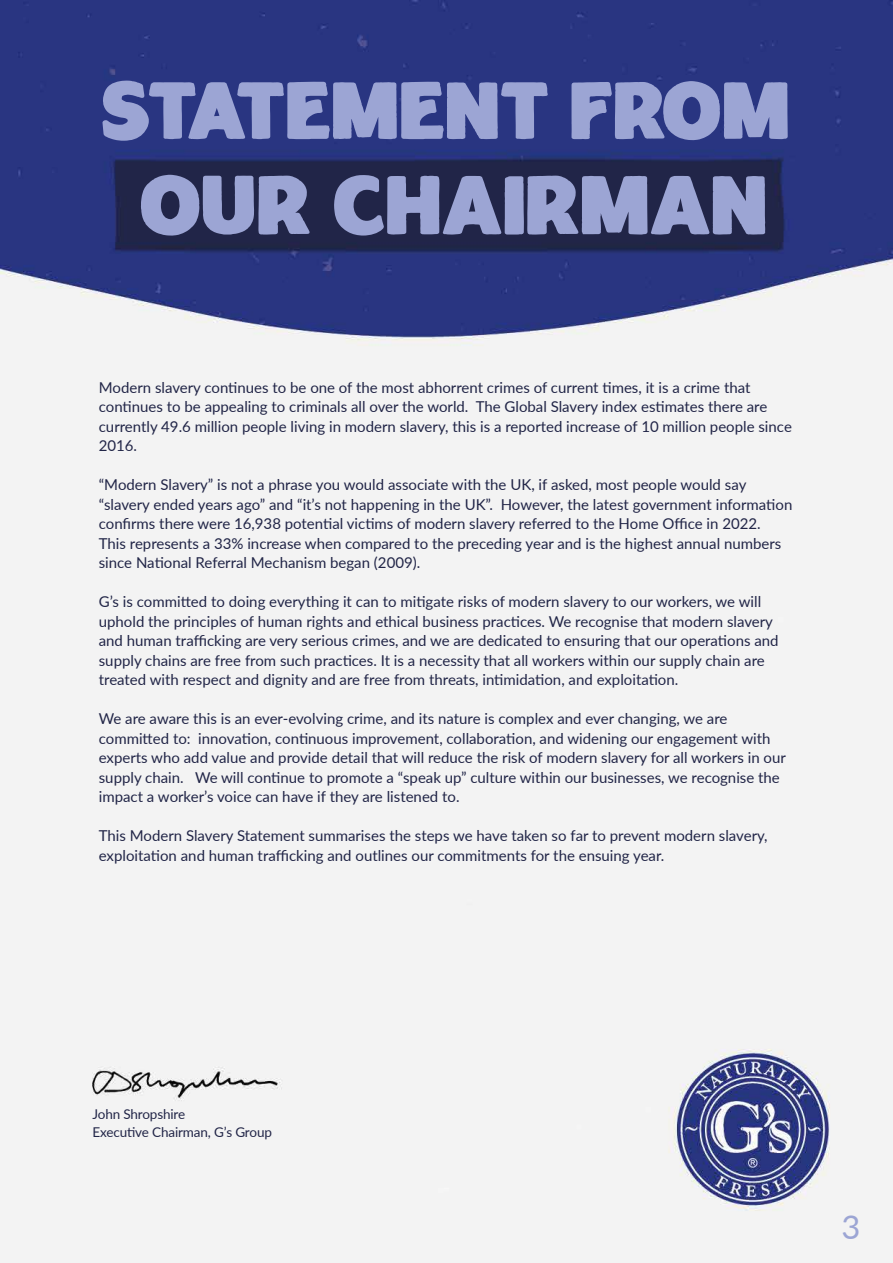
<style>
.page{position:relative;width:893px;height:1263px;background:#fff}
.page>*{position:absolute;margin:0;border:0;box-sizing:border-box;transform-origin:0 0}
.t1{font:700 67.95px "Rougant Bold PERSONALUSEONLY";color:#9ca5d4}
.t2{font:700 66px "Rougant Bold PERSONALUSEONLY";color:#9ca5d4}
.t3{font:32.7px "Lato";color:#9ca5d4}
.t4{font:15px/19.5px "Lato";color:#212547}
.t5{font:13.5px/18px "Lato";letter-spacing:-.01em;color:#212547}
</style>
<div class="page">
<img style="left:0;top:0;width:893px;height:1263px">
<h2 class="t2" style="left:101px;top:76px;width:690px">STATEMENT FROM</h2>
<h1 class="t1" style="left:140px;top:170px;width:629px">OUR CHAIRMAN</h1>
<p class="t4" style="left:99px;top:377px;width:695px">Modern slavery continues to be one of the most abhorrent crimes of current times, it is a crime that continues to be appealing to criminals all over the world. The Global Slavery index estimates there are currently 49.6 million people living in modern slavery, this is a reported increase of 10 million people since 2016.</p>
<p class="t4" style="left:99px;top:474px;width:695px">“Modern Slavery” is not a phrase you would associate with the UK, if asked, most people would say “slavery ended years ago” and “it’s not happening in the UK”. However, the latest government information confirms there were 16,938 potential victims of modern slavery referred to the Home Office in 2022.<br>This represents a 33% increase when compared to the preceding year and is the highest annual numbers since National Referral Mechanism began (2009).</p>
<p class="t4" style="left:99px;top:591px;width:681px">G’s is committed to doing everything it can to mitigate risks of modern slavery to our workers, we will uphold the principles of human rights and ethical business practices. We recognise that modern slavery and human trafficking are very serious crimes, and we are dedicated to ensuring that our operations and supply chains are free from such practices. It is a necessity that all workers within our supply chain are treated with respect and dignity and are free from threats, intimidation, and exploitation.</p>
<p class="t4" style="left:99px;top:708px;width:689px">We are aware this is an ever-evolving crime, and its nature is complex and ever changing, we are committed to: innovation, continuous improvement, collaboration, and widening our engagement with experts who add value and provide detail that will reduce the risk of modern slavery for all workers in our supply chain. We will continue to promote a “speak up” culture within our businesses, we recognise the impact a worker’s voice can have if they are listened to.</p>
<p class="t4" style="left:99px;top:825px;width:670px">This Modern Slavery Statement summarises the steps we have taken so far to prevent modern slavery, exploitation and human trafficking and outlines our commitments for the ensuing year.</p>
<p class="t5" style="left:92px;top:1105px;width:181px">John Shropshire<br>Executive Chairman, G’s Group</p>
<h3 class="t3" style="left:841px;top:1203px;width:20px">3</h3>
</div>
